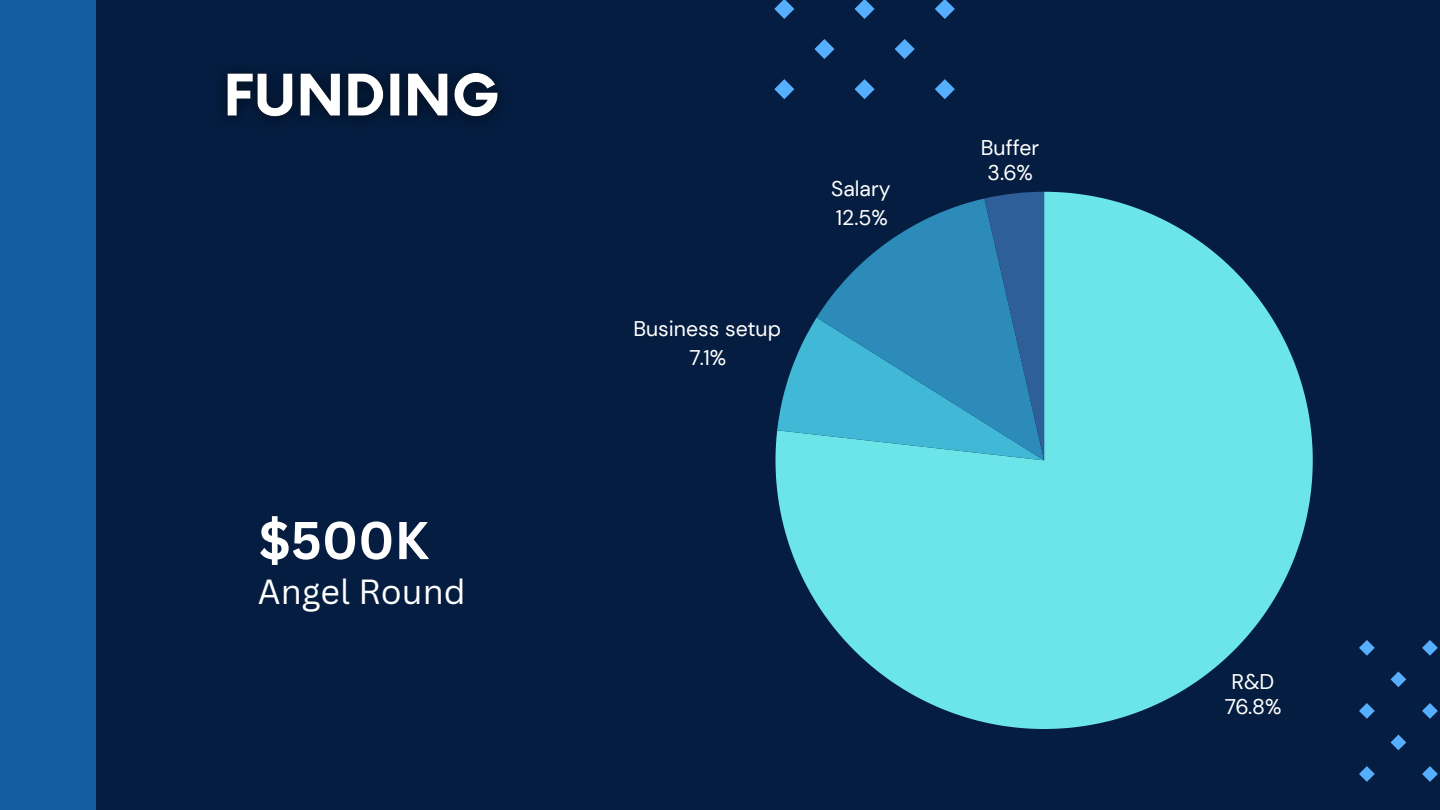
<style>
.page{position:relative;width:1440px;height:810px;background:#051d40}
.page>*{position:absolute;margin:0;border:0;box-sizing:border-box;transform-origin:0 0}
.t1{font:700 52px "Canva Sans";color:#fff}
.t2{font:34px "Canva Sans";color:#fff}
.t3{font:21.2px/24.4px "DM Sans";color:#fff;text-align:center}
</style>
<div class="page">
<svg style="left:1359px;top:640px;width:16px;height:16px"></svg>
<svg style="left:1359px;top:703px;width:16px;height:16px"></svg>
<svg style="left:1359px;top:766px;width:16px;height:16px"></svg>
<svg style="left:1391px;top:671px;width:15px;height:16px"></svg>
<svg style="left:1391px;top:735px;width:15px;height:15px"></svg>
<svg style="left:1422px;top:640px;width:16px;height:16px"></svg>
<svg style="left:1422px;top:703px;width:16px;height:16px"></svg>
<svg style="left:1422px;top:766px;width:16px;height:16px"></svg>
<svg style="left:774px;top:0;width:20px;height:19px"></svg>
<svg style="left:774px;top:79px;width:20px;height:20px"></svg>
<svg style="left:814px;top:39px;width:20px;height:20px"></svg>
<svg style="left:855px;top:0;width:20px;height:19px"></svg>
<svg style="left:855px;top:79px;width:20px;height:20px"></svg>
<svg style="left:895px;top:39px;width:20px;height:20px"></svg>
<svg style="left:935px;top:0;width:20px;height:19px"></svg>
<svg style="left:935px;top:79px;width:20px;height:20px"></svg>
<div style="left:0;top:0;width:96px;height:810px;background:#145da0"></div>
<img style="left:224px;top:73px;width:275px;height:48px">
<svg style="left:775px;top:192px;width:538px;height:537px;fill:#6ce5e8"></svg>
<svg style="left:777px;top:192px;width:267px;height:268px"></svg>
<p class="t1" style="left:259px;top:504px;width:171px">$500K</p>
<h1 class="t2" style="left:258px;top:567px;width:209px">Angel Round</h1>
<p class="t3" style="left:633px;top:314px;width:149px;line-height:29px">Business setup<br>7.1%</p>
<p class="t3" style="left:831px;top:174px;width:61px;line-height:29px;text-align:left">Salary<br>12.5%</p>
<p class="t3" style="left:981px;top:136px;width:60px">Buffer<br>3.6%</p>
<p class="t3" style="left:1225px;top:670px;width:58px">R&amp;D<br>76.8%</p>
</div>
